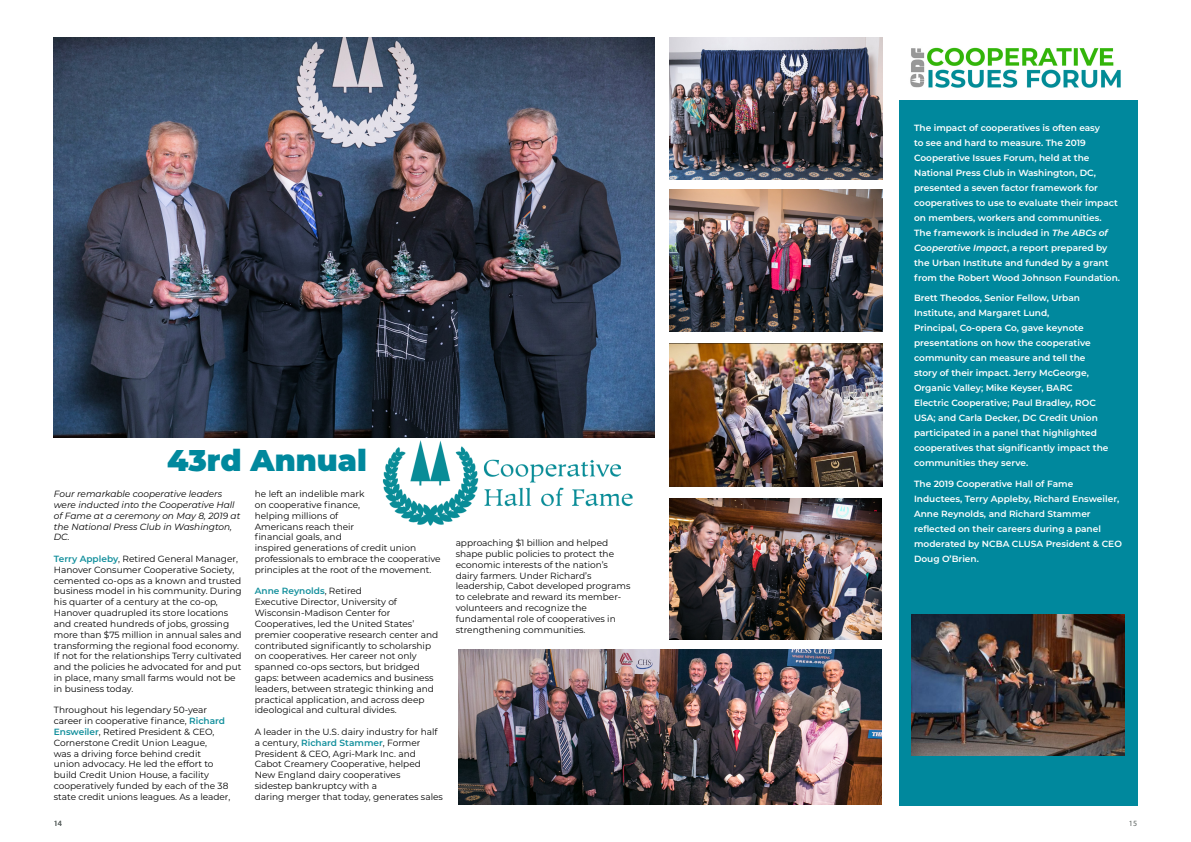
<style>
.page{position:relative;width:1191px;height:842px;background:#fff}
.page>*{position:absolute;margin:0;border:0;box-sizing:border-box;transform-origin:0 0}
.t1{font:900 30px "Montserrat";color:#00889d}
.t2{font:9px/10.8px "Montserrat";color:#000}
.t3{font:600 9px/15px "Montserrat";color:#fff}
.t4{font:italic 9px/10.8px "Montserrat";color:#000}
.t5{font:8px "Myriad Pro";color:#5a615f}
.s1{font-weight:600;color:#128f9c}
.s2{font-style:italic}
</style>
<div class="page">
<img style="left:54px;top:38px;width:600px;height:400px">
<img style="left:382px;top:440px;width:251px;height:86px">
<img style="left:458px;top:650px;width:424px;height:154px">
<img style="left:669px;top:344px;width:213px;height:142px">
<div style="left:899px;top:38px;width:238px;height:768px;background:#00889d"></div>
<img style="left:911px;top:614px;width:213px;height:142px">
<img style="left:899px;top:38px;width:238px;height:62px">
<img style="left:669px;top:190px;width:213px;height:142px">
<img style="left:669px;top:498px;width:213px;height:142px">
<img style="left:669px;top:38px;width:213px;height:141px">
<h1 class="t1" style="left:167px;top:438px;width:201px">43rd Annual</h1>
<p class="t4" style="left:54px;top:488px;width:188px">Four remarkable cooperative leaders were inducted into the Cooperative Hall of Fame at a ceremony on May 8, 2019 at the National Press Club in Washington,<br>DC.</p>
<p class="t2" style="left:54px;top:553px;width:189px"><span class="s1">Terry Appleby</span>, Retired General Manager, Hanover Consumer Cooperative Society, cemented co-ops as a known and trusted business model in his community. During his quarter of a century at the co-op, Hanover quadrupled its store locations and created hundreds of jobs, grossing more than $75 million in annual sales and transforming the regional food economy.<br>If not for the relationships Terry cultivated and the policies he advocated for and put in place, many small farms would not be in business today.</p>
<p class="t2" style="left:54px;top:704px;width:178px">Throughout his legendary 50-year career in cooperative finance, <span class="s1">Richard Ensweiler</span>, Retired President &amp; CEO, Cornerstone Credit Union League,<br>was a driving force behind credit<br>union advocacy. He led the effort to build Credit Union House, a facility cooperatively funded by each of the 38 state credit unions leagues. As a leader,</p>
<p class="t2" style="left:255px;top:488px;width:187px">he left an indelible mark<br>on cooperative finance,<br>helping millions of<br>Americans reach their<br>financial goals, and<br>inspired generations of credit union professionals to embrace the cooperative principles at the root of the movement.</p>
<p class="t2" style="left:255px;top:586px;width:185px"><span class="s1">Anne Reynolds</span>, Retired<br>Executive Director, University of Wisconsin-Madison Center for Cooperatives, led the United States’ premier cooperative research center and contributed significantly to scholarship on cooperatives. Her career not only spanned co-ops sectors, but bridged gaps: between academics and business leaders, between strategic thinking and practical application, and across deep ideological and cultural divides.</p>
<p class="t2" style="left:255px;top:726px;width:190px">A leader in the U.S. dairy industry for half a century, <span class="s1">Richard Stammer</span>, Former President &amp; CEO, Agri-Mark Inc. and Cabot Creamery Cooperative, helped New England dairy cooperatives<br>sidestep bankruptcy with a<br>daring merger that today, generates sales</p>
<p class="t2" style="left:456px;top:537px;width:176px">approaching $1 billion and helped shape public policies to protect the economic interests of the nation’s dairy farmers. Under Richard’s leadership, Cabot developed programs to celebrate and reward its member&shy;volunteers and recognize the fundamental role of cooperatives in strengthening communities.</p>
<p class="t3" style="left:914px;top:120px;width:207px">The impact of cooperatives is often easy<br>to see and hard to measure. The 2019<br>Cooperative Issues Forum, held at the National Press Club in Washington, DC, presented a seven factor framework for cooperatives to use to evaluate their impact on members, workers and communities.<br>The framework is included in <span class="s2">The ABCs of Cooperative Impact</span>, a report prepared by the Urban Institute and funded by a grant from the Robert Wood Johnson Foundation.</p>
<p class="t3" style="left:914px;top:290px;width:196px">Brett Theodos, Senior Fellow, Urban Institute, and Margaret Lund,<br>Principal, Co-opera Co, gave keynote presentations on how the cooperative community can measure and tell the story of their impact. Jerry McGeorge, Organic Valley; Mike Keyser, BARC Electric Cooperative; Paul Bradley, ROC USA; and Carla Decker, DC Credit Union participated in a panel that highlighted cooperatives that significantly impact the communities they serve.</p>
<p class="t3" style="left:914px;top:476px;width:209px">The 2019 Cooperative Hall of Fame Inductees, Terry Appleby, Richard Ensweiler, Anne Reynolds, and Richard Stammer reflected on their careers during a panel moderated by NCBA CLUSA President &amp; CEO Doug O’Brien.</p>
<p class="t5" style="left:54px;top:818px;width:10px">14</p>
<p class="t5" style="left:1128px;top:818px;width:10px">15</p>
</div>
